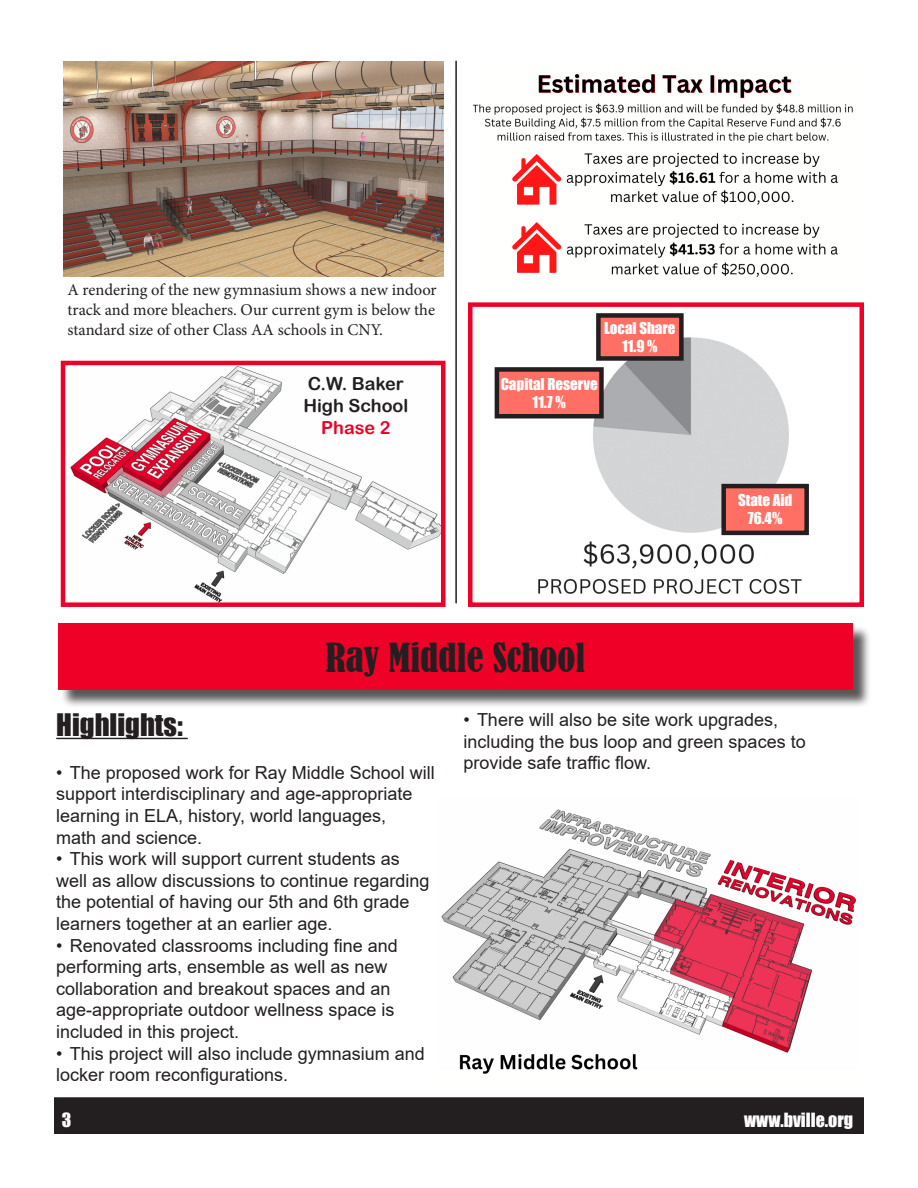
<style>
.page{position:relative;width:918px;height:1188px;background:#fff}
.page>*{position:absolute;margin:0;border:0;box-sizing:border-box;transform-origin:0 0}
.t1{font:condensed 37.5px "Bernard";color:#231f20}
.t2{font:28.5px "Impact";color:#231f20}
.t3{font:18px/21.6px "Arial";color:#231f20}
.t4{font:18px "Arial Rounded MT Bold";color:#231f20}
.t5{font:18px "Impact";color:#fff}
.t6{font:18px "Arial Rounded MT Bold";color:#ef0027}
.t7{font:16.5px/19.8px "Minion Pro";color:#231f20;text-align:justify}
.t8{font:15px "Impact";color:#fff}
</style>
<div class="page">
<img style="left:70px;top:366px;width:371px;height:236px">
<div style="left:61px;top:361px;width:385px;height:246px;border:4px solid #ef0027"></div>
<div style="left:61px;top:626px;width:810px;height:83px;background:#231f20;opacity:.75"></div>
<div style="left:58px;top:623px;width:794px;height:67px;background:#ef0027"></div>
<div style="left:55px;top:1098px;width:808px;height:35px;background:#231f20"></div>
<div style="left:54px;top:1097px;width:810px;height:37px;border:2px solid #231f20"></div>
<hr style="left:56px;top:738px;width:132px;height:1px;background:#231f20">
<img style="left:63px;top:61px;width:381px;height:215px">
<img style="left:525px;top:337px;width:282px;height:257px">
<div style="left:468px;top:302px;width:396px;height:305px;border:4px solid #ef0027"></div>
<div style="left:724px;top:486px;width:83px;height:47px;background:#ff6f63"></div>
<div style="left:721px;top:484px;width:88px;height:51px;border:4px solid #231f20"></div>
<div style="left:598px;top:315px;width:83px;height:43px;background:#ff6f63"></div>
<div style="left:596px;top:313px;width:88px;height:48px;border:4px solid #231f20"></div>
<div style="left:497px;top:369px;width:104px;height:47px;background:#ff6f63"></div>
<div style="left:495px;top:367px;width:109px;height:51px;border:4px solid #231f20"></div>
<img style="left:441px;top:809px;width:415px;height:265px">
<img style="left:473px;top:74px;width:380px;height:203px">
<hr style="left:455px;top:61px;width:2px;height:542px;background:#231f20">
<p class="t7" style="left:68px;top:280px;width:371px">A rendering of the new gymnasium shows a new indoor track and more bleachers. Our current gym is below the standard size of other Class AA schools in CNY.</p>
<p class="t4" style="left:308px;top:373px;width:97px">C.W. Baker</p>
<p class="t4" style="left:303px;top:395px;width:106px">High School</p>
<p class="t6" style="left:321px;top:416px;width:71px">Phase 2</p>
<p class="t8" style="left:604px;top:316px;width:73px">Local Share</p>
<p class="t8" style="left:622px;top:334px;width:37px">11.9 %</p>
<p class="t8" style="left:501px;top:372px;width:98px">Capital Reserve</p>
<p class="t8" style="left:533px;top:390px;width:35px">11.7 %</p>
<p class="t1" style="left:326px;top:636px;width:261px">Ray Middle School</p>
<p class="t8" style="left:738px;top:489px;width:56px">State Aid</p>
<p class="t8" style="left:748px;top:507px;width:36px">76.4%</p>
<p class="t2" style="left:56px;top:702px;width:128px">Highlights:</p>
<p class="t3" style="left:56px;top:762px;width:380px">• The proposed work for Ray Middle School will support interdisciplinary and age-appropriate learning in ELA, history, world languages,<br>math and science.</p>
<p class="t3" style="left:56px;top:848px;width:375px">• This work will support current students as well as allow discussions to continue regarding the potential of having our 5th and 6th grade learners together at an earlier age.</p>
<p class="t3" style="left:56px;top:934px;width:343px">• Renovated classrooms including fine and performing arts, ensemble as well as new collaboration and breakout spaces and an age-appropriate outdoor wellness space is included in this project.</p>
<p class="t3" style="left:56px;top:1042px;width:370px">• This project will also include gymnasium and locker room reconfigurations.</p>
<p class="t3" style="left:464px;top:709px;width:344px">• There will also be site work upgrades, including the bus loop and green spaces to provide safe traffic flow.</p>
<p class="t5" style="left:62px;top:1106px;width:11px">3</p>
<p class="t5" style="left:744px;top:1106px;width:110px">www.bville.org</p>
</div>
